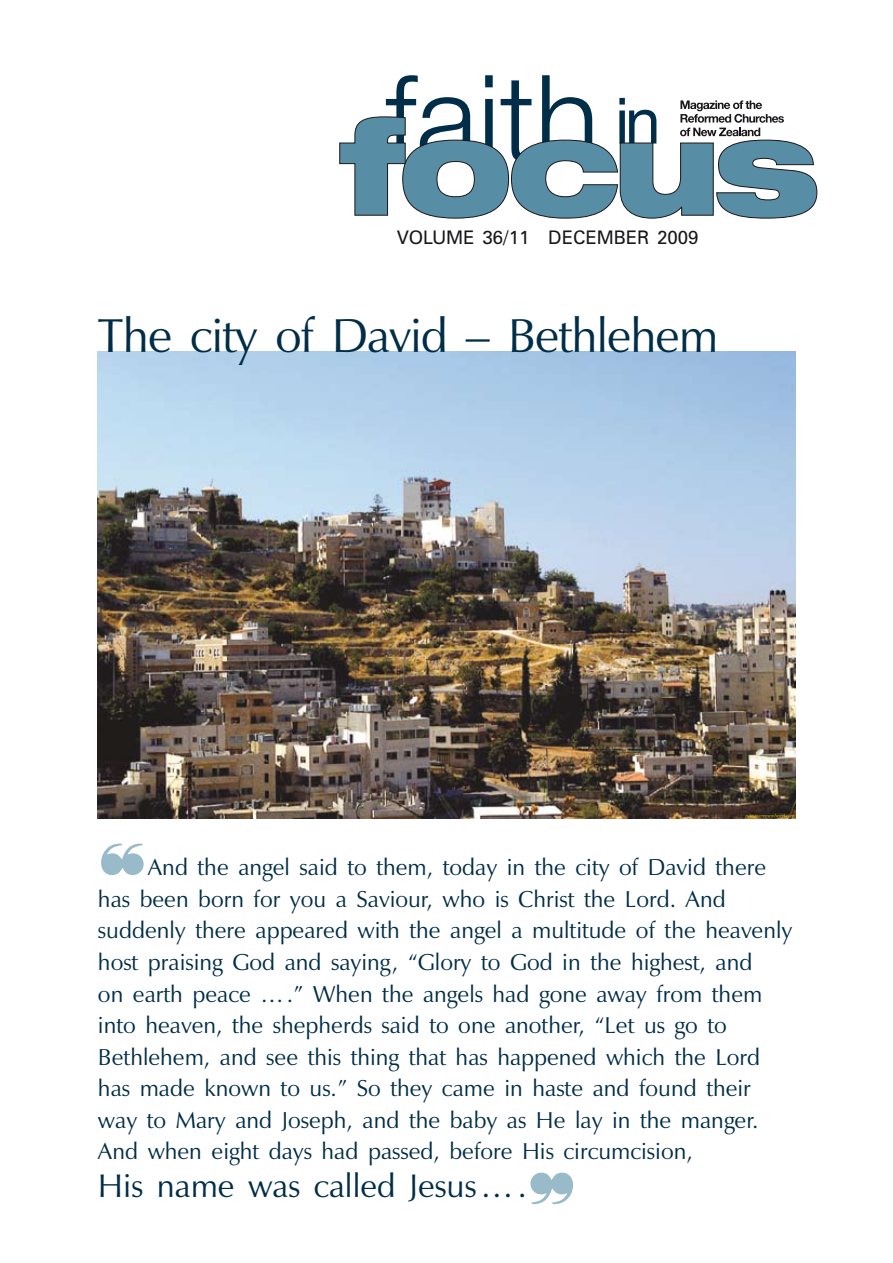
<style>
.page{position:relative;width:893px;height:1263px;background:#fff}
.page>*{position:absolute;margin:0;border:0;box-sizing:border-box;transform-origin:0 0}
.t1{font:48px "Zapf Humanist 601 BT";letter-spacing:-.02em;color:#002d47}
.t2{font:33px "Zapf Humanist 601 BT";color:#002d47}
.t3{font:23.25px/31.5px "Zapf Humanist 601 BT";color:#002d47}
.t4{font:18.75px "Zurich BT";color:#1a171b}
</style>
<div class="page">
<svg style="left:101px;top:843px;width:43px;height:32px"></svg>
<svg style="left:339px;top:75px;width:478px;height:144px"></svg>
<img style="left:98px;top:352px;width:697px;height:467px">
<svg style="left:530px;top:1172px;width:43px;height:32px"></svg>
<svg style="left:745px;top:814px;width:49px;height:4px"></svg>
<p class="t4" style="left:397px;top:226px;width:303px">VOLUME 36/11 DECEMBER 2009</p>
<h1 class="t1" style="left:98px;top:306px;width:622px">The city of David – Bethlehem</h1>
<p class="t3" style="left:98px;top:852px;width:696px;text-indent:50px">And the angel said to them, today in the city of David there has been born for you a Saviour, who is Christ the Lord. And suddenly there appeared with the angel a multitude of the heavenly host praising God and saying, “Glory to God in the highest, and<br>on earth peace ….” When the angels had gone away from them into heaven, the shepherds said to one another, “Let us go to Bethlehem, and see this thing that has happened which the Lord has made known to us.” So they came in haste and found their way to Mary and Joseph, and the baby as He lay in the manger.<br>And when eight days had passed, before His circumcision,</p>
<h2 class="t2" style="left:98px;top:1165px;width:430px">His name was called Jesus….</h2>
</div>
